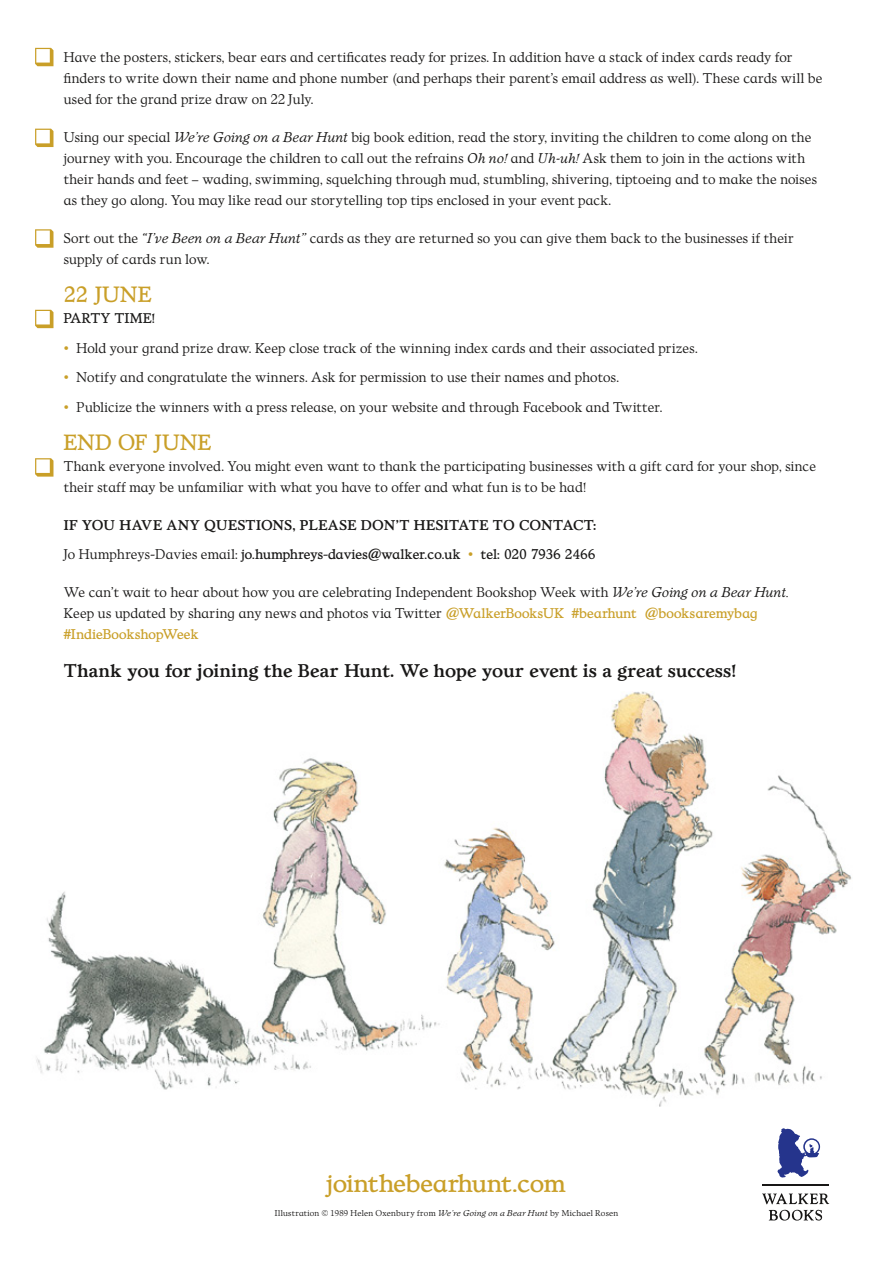
<style>
.page{position:relative;width:893px;height:1263px;background:#fff}
.page>*{position:absolute;margin:0;border:0;box-sizing:border-box;transform-origin:0 0}
.t1{font:27px "Veronan Bold Educational";color:#c99f28}
.t2{font:23.55px "Veronan Bold Educational";letter-spacing:.05em;color:#c99f28}
.t3{font:700 19.5px "Veronan";letter-spacing:.01em;color:#181716}
.t4{font:15px/21px "Veronan Light Educational";letter-spacing:.015em;color:#181716}
.t5{font:15px "Veronan Bold Educational";letter-spacing:.005em;color:#181716}
.t6{font:700 15px "Veronan";letter-spacing:.02em;color:#181716}
.t7{font:15px "Veronan Bold Educational";letter-spacing:.01em;color:#c99f28}
.t8{font:9px "Veronan Light Educational";letter-spacing:.03em;color:#181716}
.s1{font-family:"Veronan";font-weight:300;font-style:italic}
.s2{color:#c99f28}
.s3{font-family:"Veronan Light Educational"}
.s4{font-family:"Veronan Light Educational";color:#c99f28}
.s5{font-family:"Veronan Bold Educational";color:#c99f28}
</style>
<div class="page">
<img style="left:36px;top:691px;width:816px;height:416px">
<svg style="left:777px;top:1128px;width:43px;height:50px"></svg>
<hr style="left:762px;top:1185px;width:67px;height:1px;background:#181716">
<svg style="left:762px;top:1193px;width:67px;height:11px"></svg>
<svg style="left:769px;top:1210px;width:53px;height:10px"></svg>
<svg style="left:35px;top:48px;width:18px;height:18px"></svg>
<svg style="left:35px;top:129px;width:18px;height:18px"></svg>
<svg style="left:35px;top:229px;width:18px;height:19px"></svg>
<svg style="left:35px;top:310px;width:18px;height:18px"></svg>
<svg style="left:35px;top:458px;width:18px;height:19px"></svg>
<p class="t4" style="left:64px;top:47px;width:760px">Have the posters, stickers, bear ears and certificates ready for prizes. In addition have a stack of index cards ready for finders to write down their name and phone number (and perhaps their parent’s email address as well). These cards will be used for the grand prize draw on 22 July.</p>
<p class="t4" style="left:64px;top:127px;width:755px">Using our special <span class="s1">We’re Going on a Bear Hunt</span> big book edition, read the story, inviting the children to come along on the journey with you. Encourage the children to call out the refrains <span class="s1">Oh no!</span> and <span class="s1">Uh-uh!</span> Ask them to join in the actions with their hands and feet – wading, swimming, squelching through mud, stumbling, shivering, tiptoeing and to make the noises as they go along. You may like read our storytelling top tips enclosed in your event pack.</p>
<p class="t4" style="left:64px;top:228px;width:732px">Sort out the <span class="s1">“I’ve Been on a Bear Hunt”</span> cards as they are returned so you can give them back to the businesses if their supply of cards run low.</p>
<h2 class="t2" style="left:64px;top:282px;width:90px">22 JUNE</h2>
<p class="t5" style="left:64px;top:311px;width:93px">PARTY TIME!</p>
<p class="t4" style="left:64px;top:338px;width:635px"><span class="s2">•</span> Hold your grand prize draw. Keep close track of the winning index cards and their associated prizes.</p>
<p class="t4" style="left:64px;top:367px;width:557px"><span class="s2">•</span> Notify and congratulate the winners. Ask for permission to use their names and photos.</p>
<p class="t4" style="left:64px;top:397px;width:600px"><span class="s2">•</span> Publicize the winners with a press release, on your website and through Facebook and Twitter.</p>
<h2 class="t2" style="left:64px;top:430px;width:149px">END OF JUNE</h2>
<p class="t4" style="left:64px;top:456px;width:754px">Thank everyone involved. You might even want to thank the participating businesses with a gift card for your shop, since their staff may be unfamiliar with what you have to offer and what fun is to be had!</p>
<p class="t6" style="left:64px;top:517px;width:534px">IF YOU HAVE ANY QUESTIONS, PLEASE DON’T HESITATE TO CONTACT:</p>
<p class="t5" style="left:64px;top:547px;width:533px"><span class="s3">Jo Humphreys-Davies email:</span> jo.humphreys-davies@walker.co.uk <span class="s4">•</span> tel: 020 7936 2466</p>
<p class="t4" style="left:64px;top:582px;width:727px">We can’t wait to hear about how you are celebrating Independent Bookshop Week with <span class="s1">We’re Going on a Bear Hunt.<br></span>Keep us updated by sharing any news and photos via Twitter <span class="s5">@WalkerBooksUK #bearhunt @booksaremybag</span></p>
<p class="t7" style="left:64px;top:627px;width:137px">#IndieBookshopWeek</p>
<h3 class="t3" style="left:64px;top:660px;width:674px">Thank you for joining the Bear Hunt. We hope your event is a great success!</h3>
<h1 class="t1" style="left:327px;top:1169px;width:240px">jointhebearhunt.com</h1>
<p class="t8" style="left:275px;top:1208px;width:345px">Illustration © 1989 Helen Oxenbury from <span class="s1">We’re Going on a Bear Hunt</span> by Michael Rosen</p>
</div>
